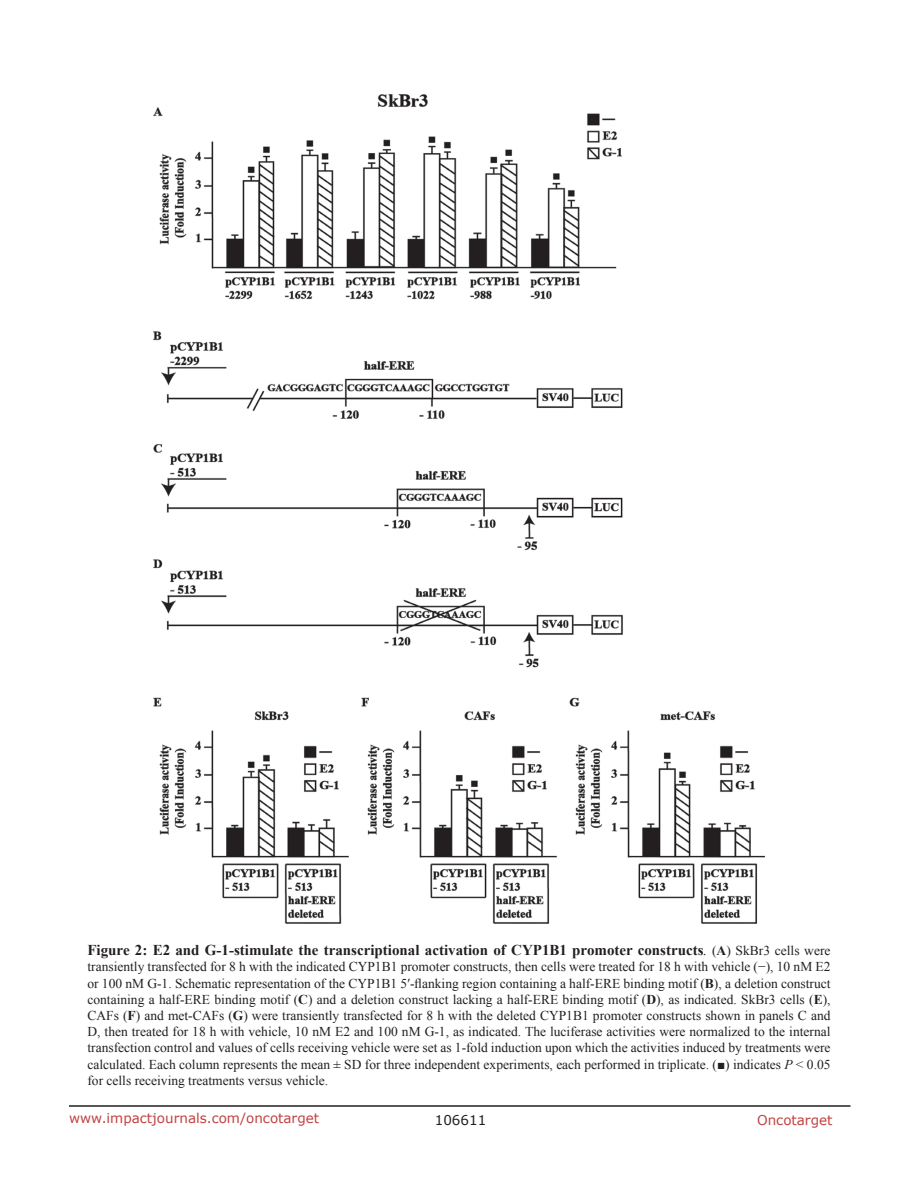
<style>
.page{position:relative;width:918px;height:1188px;background:#fff}
.page>*{position:absolute;margin:0;border:0;box-sizing:border-box;transform-origin:0 0}
.Figuretrx{font:700 15px "Times New Roman";color:#231f20}
.Figuretrx-2{font:13.5px/16.2px "Times New Roman";color:#231f20;text-align:justify}
.t1{font:13.5px "Verdana";color:#c24141}
.t2{font:13.5px "Verdana";color:#231f20}
.s1{font-weight:400;font-style:italic}
.s2{font-weight:400;font-size:13.5px}
.s3{font-size:13.5px}
.s4{font-weight:700}
.s5{font-style:italic}
</style>
<div class="page">
<hr style="left:69px;top:1105px;width:781px;height:2px;background:#231f20">
<img style="left:153px;top:94px;width:612px;height:829px">
<p class="Figuretrx" style="left:87px;top:940px;width:745px">Figure 2: E2 and G-1-stimulate the transcriptional activation of CYP1B1 promoter constructs<span class="s1">.</span> <span class="s2">(</span><span class="s3">A</span><span class="s2">) SkBr3 cells were</span></p>
<p class="Figuretrx-2" style="left:87px;top:959px;width:745px">transiently transfected for 8 h with the indicated CYP1B1 promoter constructs, then cells were treated for 18 h with vehicle (−), 10 nM E2 or 100 nM G-1. Schematic representation of the CYP1B1 5ʹ-flanking region containing a half-ERE binding motif (<span class="s4">B</span>), a deletion construct containing a half-ERE binding motif (<span class="s4">C</span>) and a deletion construct lacking a half-ERE binding motif (<span class="s4">D</span>), as indicated. SkBr3 cells (<span class="s4">E</span>), CAFs (<span class="s4">F</span>) and met-CAFs (<span class="s4">G</span>) were transiently transfected for 8 h with the deleted CYP1B1 promoter constructs shown in panels C and D, then treated for 18 h with vehicle, 10 nM E2 and 100 nM G-1, as indicated. The luciferase activities were normalized to the internal transfection control and values of cells receiving vehicle were set as 1-fold induction upon which the activities induced by treatments were calculated. Each column represents the mean ± SD for three independent experiments, each performed in triplicate. (■) indicates <span class="s5">P</span> &lt; 0.05 for cells receiving treatments versus vehicle.</p>
<p class="t1" style="left:69px;top:1109px;width:252px">www.impactjournals.com/oncotarget</p>
<p class="t2" style="left:435px;top:1111px;width:53px">106611</p>
<p class="t1" style="left:757px;top:1111px;width:77px">Oncotarget</p>
</div>
